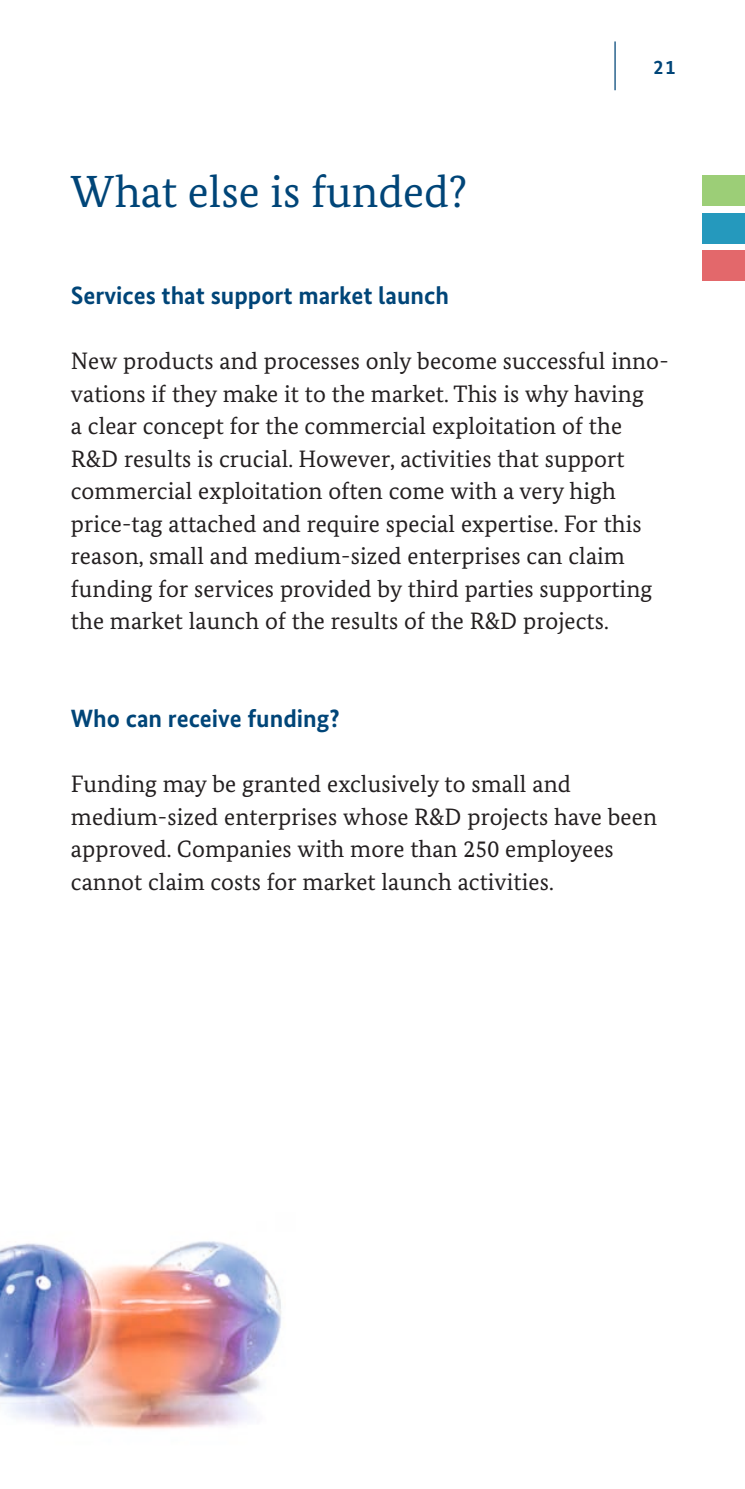
<style>
.page{position:relative;width:745px;height:1489px;background:#fff}
.page>*{position:absolute;margin:0;border:0;box-sizing:border-box;transform-origin:0 0}
.t1{font:45px "Bundes Serif";color:#004578}
.t2{font:700 25px "Bundes Sans";color:#004578}
.t3{font:23.75px/32.5px "Bundes Serif";letter-spacing:.005em;color:#231f20}
.t4{font:700 20px "Bundes Sans";color:#004578}
</style>
<div class="page">
<hr style="left:614px;top:41px;width:1px;height:49px;background:#004578">
<div style="left:702px;top:250px;width:42px;height:31px;background:#e3686b"></div>
<div style="left:702px;top:213px;width:42px;height:30px;background:#2599bd"></div>
<div style="left:702px;top:175px;width:42px;height:31px;background:#9cce77"></div>
<img style="left:0;top:1241px;width:282px;height:188px">
<h1 class="t1" style="left:71px;top:164px;width:397px">What else is funded?</h1>
<p class="t2" style="left:71px;top:280px;width:379px">Services that support market launch</p>
<p class="t4" style="left:653px;top:55px;width:23px">21</p>
<p class="t3" style="left:71px;top:345px;width:598px">New products and processes only become successful inno&shy;vations if they make it to the market. This is why having<br>a clear concept for the commercial exploitation of the R&amp;D results is crucial. However, activities that support commercial exploitation often come with a very high price-tag attached and require special expertise. For this reason, small and medium-sized enterprises can claim funding for services provided by third parties supporting the market launch of the results of the R&amp;D projects.</p>
<p class="t2" style="left:71px;top:703px;width:270px">Who can receive funding?</p>
<p class="t3" style="left:71px;top:767px;width:587px">Funding may be granted exclusively to small and medium-sized enterprises whose R&amp;D projects have been approved. Companies with more than 250 employees cannot claim costs for market launch activities.</p>
</div>
